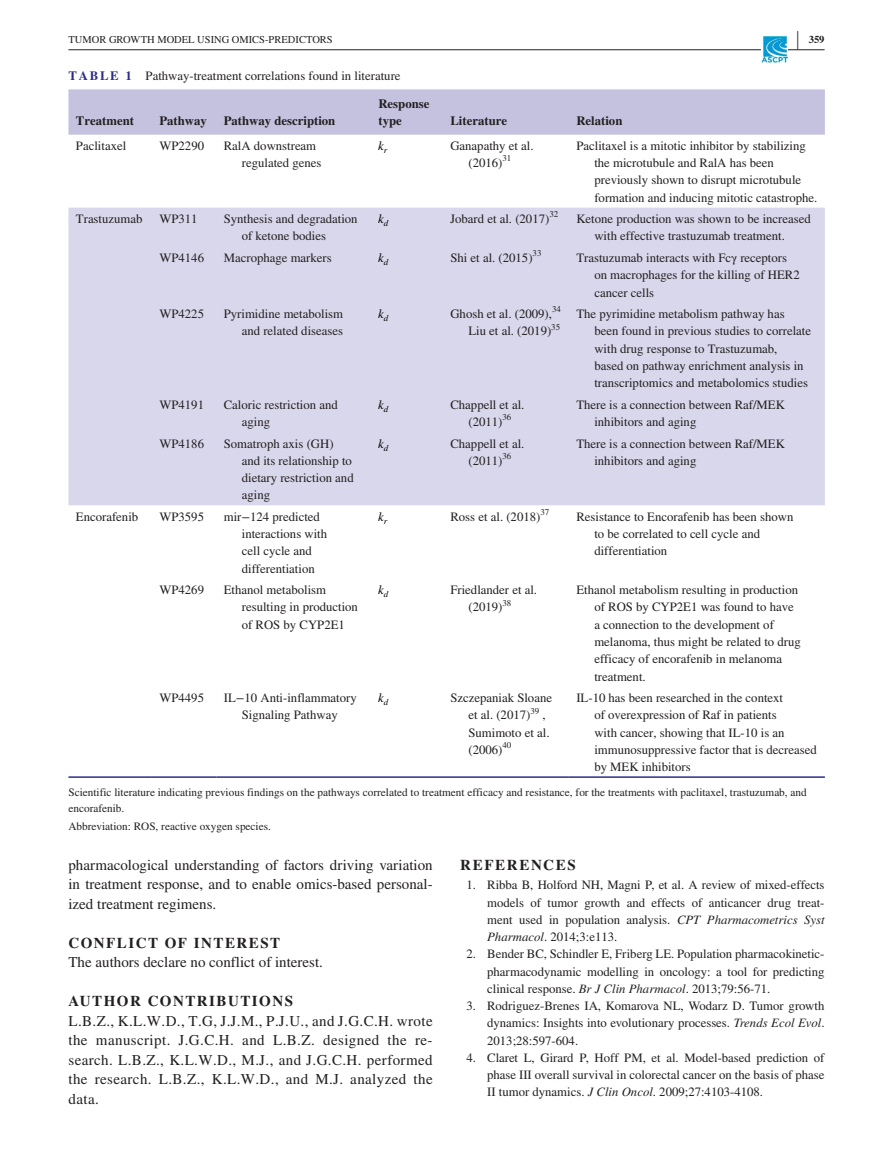
<style>
.page{position:relative;width:893px;height:1174px;background:#fff}
.page>*{position:absolute;margin:0;border:0;box-sizing:border-box;transform-origin:0 0}
.t1{font:700 25.95px "STIX";color:#231f20;scale:.36 1}
.t2{font:15px/19.5px "STIX";color:#231f20;text-align:justify}
.t3{font:700 15px "STIX";letter-spacing:.1em;color:#231f20}
.t4{font:12.75px/17.2px "STIX";color:#231f20}
.t5{font:700 12.75px/17.2px "STIX";color:#231f20}
.t6{font:italic 12.75px "STIX General";color:#000}
.t7{font:11.25px/15.8px "STIX";color:#231f20}
.t8{font:10.5px "STIX";color:#231f20}
.t9{font:700 10.5px "STIX";color:#231f20}
.t10{font:8.85px "STIX";color:#231f20}
.s1{font-weight:700;color:#2c2d8c}
.s2{font-size:12.75px}
.s3{font-style:italic}
</style>
<div class="page">
<hr style="left:68px;top:49px;width:756px;height:1px;background:#231f20">
<img style="left:761px;top:37px;width:26px;height:25px">
<div style="left:68px;top:89px;width:757px;height:46px;background:#c4c2df"></div>
<div style="left:68px;top:208px;width:757px;height:297px;background:#d9d7eb"></div>
<hr style="left:68px;top:776px;width:84px;height:2px;background:#2c2d8c">
<hr style="left:152px;top:776px;width:64px;height:2px;background:#2c2d8c">
<hr style="left:216px;top:776px;width:155px;height:2px;background:#2c2d8c">
<hr style="left:371px;top:776px;width:72px;height:2px;background:#2c2d8c">
<hr style="left:443px;top:776px;width:126px;height:2px;background:#2c2d8c">
<hr style="left:569px;top:776px;width:256px;height:2px;background:#2c2d8c">
<h1 class="t1" style="left:797px;top:25px;width:7px">|</h1>
<p class="t8" style="left:68px;top:32px;width:266px">TUMOR GROWTH MODEL USING OMICS-PREDICTORS</p>
<p class="t9" style="left:809px;top:33px;width:17px">359</p>
<p class="t4" style="left:68px;top:68px;width:334px"><span class="s1">TABLE 1</span> Pathway-treatment correlations found in literature</p>
<p class="t5" style="left:76px;top:112px;width:60px">Treatment</p>
<p class="t5" style="left:159px;top:112px;width:49px">Pathway</p>
<p class="t5" style="left:224px;top:112px;width:113px">Pathway description</p>
<p class="t5" style="left:378px;top:95px;width:52px">Response type</p>
<p class="t5" style="left:450px;top:112px;width:58px">Literature</p>
<p class="t5" style="left:576px;top:112px;width:48px">Relation</p>
<p class="t4" style="left:76px;top:138px;width:52px">Paclitaxel</p>
<p class="t4" style="left:159px;top:138px;width:46px">WP2290</p>
<p class="t4" style="left:242px;top:138px;width:81px;text-indent:-18px">RalA downstream regulated genes</p>
<p class="t6" style="left:378px;top:138px;width:11px">k<sub>r</sub></p>
<p class="t4" style="left:468px;top:138px;width:67px;text-indent:-18px">Ganapathy et al. (2016)</p>
<p class="t10" style="left:502px;top:152px;width:10px">31</p>
<p class="t4" style="left:594px;top:138px;width:224px;text-indent:-18px">Paclitaxel is a mitotic inhibitor by stabilizing the microtubule and RalA has been previously shown to disrupt microtubule formation and inducing mitotic catastrophe.</p>
<p class="t4" style="left:76px;top:211px;width:68px">Trastuzumab</p>
<p class="t4" style="left:159px;top:211px;width:40px">WP311</p>
<p class="t4" style="left:242px;top:211px;width:117px;text-indent:-18px">Synthesis and degradation of ketone bodies</p>
<p class="t6" style="left:378px;top:211px;width:12px">k<sub>d</sub></p>
<p class="t4" style="left:450px;top:211px;width:100px">Jobard et al. (2017)</p>
<p class="t10" style="left:549px;top:208px;width:10px">32</p>
<p class="t4" style="left:594px;top:211px;width:218px;text-indent:-18px">Ketone production was shown to be increased with effective trastuzumab treatment.</p>
<p class="t4" style="left:159px;top:250px;width:46px">WP4146</p>
<p class="t4" style="left:224px;top:250px;width:109px">Macrophage markers</p>
<p class="t6" style="left:378px;top:250px;width:12px">k<sub>d</sub></p>
<p class="t4" style="left:450px;top:250px;width:84px">Shi et al. (2015)</p>
<p class="t10" style="left:533px;top:247px;width:10px">33</p>
<p class="t4" style="left:594px;top:250px;width:207px;text-indent:-18px">Trastuzumab interacts with Fcγ receptors on macrophages for the killing of HER2 cancer cells</p>
<p class="t4" style="left:159px;top:306px;width:46px">WP4225</p>
<p class="t4" style="left:224px;top:306px;width:121px;text-align:right">Pyrimidine metabolism and related diseases</p>
<p class="t6" style="left:378px;top:306px;width:12px">k<sub>d</sub></p>
<p class="t4" style="left:450px;top:306px;width:103px">Ghosh et al. (2009),</p>
<p class="t10" style="left:552px;top:303px;width:10px">34</p>
<p class="t4" style="left:594px;top:306px;width:218px;text-indent:-18px">The pyrimidine metabolism pathway has been found in previous studies to correlate with drug response to Trastuzumab,<br>based on pathway enrichment analysis in transcriptomics and metabolomics studies</p>
<p class="t10" style="left:551px;top:320px;width:10px">35</p>
<p class="t4" style="left:468px;top:323px;width:84px">Liu et al. (2019)</p>
<p class="t4" style="left:159px;top:397px;width:46px">WP4191</p>
<p class="t4" style="left:242px;top:397px;width:98px;text-indent:-18px">Caloric restriction and aging</p>
<p class="t6" style="left:378px;top:397px;width:12px">k<sub>d</sub></p>
<p class="t4" style="left:450px;top:397px;width:76px;text-align:center">Chappell et al. (2011)</p>
<p class="t10" style="left:502px;top:411px;width:10px">36</p>
<p class="t4" style="left:159px;top:435px;width:46px">WP4186</p>
<p class="t4" style="left:242px;top:435px;width:113px;text-indent:-18px">Somatroph axis (GH) and its relationship to dietary restriction and aging</p>
<p class="t6" style="left:378px;top:436px;width:12px">k<sub>d</sub></p>
<p class="t4" style="left:450px;top:435px;width:76px;text-align:center">Chappell et al. (2011)</p>
<p class="t10" style="left:502px;top:450px;width:10px">36</p>
<p class="t4" style="left:594px;top:397px;width:192px;text-indent:-18px">There is a connection between Raf/MEK inhibitors and aging</p>
<p class="t4" style="left:594px;top:435px;width:192px;text-indent:-18px">There is a connection between Raf/MEK inhibitors and aging</p>
<p class="t4" style="left:76px;top:509px;width:64px">Encorafenib</p>
<p class="t4" style="left:159px;top:509px;width:46px">WP3595</p>
<p class="t4" style="left:242px;top:509px;width:87px;text-indent:-18px">mir−124 predicted interactions with cell cycle and differentiation</p>
<p class="t6" style="left:378px;top:509px;width:11px">k<sub>r</sub></p>
<p class="t4" style="left:450px;top:509px;width:100px">Ross et al. (2018)<sup>37</sup></p>
<p class="t4" style="left:594px;top:509px;width:201px;text-indent:-18px">Resistance to Encorafenib has been shown to be correlated to cell cycle and differentiation</p>
<p class="t4" style="left:159px;top:582px;width:46px">WP4269</p>
<p class="t4" style="left:242px;top:582px;width:118px;text-indent:-18px">Ethanol metabolism resulting in production of ROS by CYP2E1</p>
<p class="t6" style="left:378px;top:582px;width:12px">k<sub>d</sub></p>
<p class="t4" style="left:468px;top:582px;width:70px;text-indent:-18px">Friedlander et al. (2019)</p>
<p class="t4" style="left:594px;top:582px;width:208px;text-indent:-18px">Ethanol metabolism resulting in production of ROS by CYP2E1 was found to have a connection to the development of melanoma, thus might be related to drug efficacy of encorafenib in melanoma treatment.</p>
<p class="t10" style="left:502px;top:596px;width:10px">38</p>
<p class="t4" style="left:159px;top:690px;width:46px">WP4495</p>
<p class="t4" style="left:224px;top:690px;width:135px;text-align:center">IL−10 Anti-inflammatory<br>Signaling Pathway</p>
<p class="t6" style="left:378px;top:690px;width:12px">k<sub>d</sub></p>
<p class="t4" style="left:450px;top:690px;width:103px;text-align:center">Szczepaniak Sloane et al. (2017)</p>
<p class="t4" style="left:594px;top:690px;width:224px;text-indent:-18px">IL-10 has been researched in the context<br>of overexpression of Raf in patients<br>with cancer, showing that IL-10 is an immunosuppressive factor that is decreased by MEK inhibitors</p>
<p class="t7" style="left:68px;top:785px;width:740px">Scientific literature indicating previous findings on the pathways correlated to treatment efficacy and resistance, for the treatments with paclitaxel, trastuzumab, and encorafenib.</p>
<p class="t7" style="left:68px;top:818px;width:204px">Abbreviation: ROS, reactive oxygen species.</p>
<p class="t10" style="left:530px;top:704px;width:17px">39 <span class="s2">,</span></p>
<p class="t4" style="left:468px;top:724px;width:83px">Sumimoto et al. (2006)</p>
<p class="t10" style="left:502px;top:739px;width:10px">40</p>
<p class="t2" style="left:68px;top:856px;width:366px">pharmacological understanding of factors driving variation in treatment response, and to enable omics-based personal&shy;ized treatment regimens.</p>
<p class="t3" style="left:68px;top:934px;width:213px">CONFLICT OF INTEREST</p>
<p class="t2" style="left:68px;top:953px;width:256px">The authors declare no conflict of interest.</p>
<p class="t3" style="left:68px;top:992px;width:226px">AUTHOR CONTRIBUTIONS</p>
<p class="t2" style="left:68px;top:1012px;width:366px">L.B.Z., K.L.W.D., T.G, J.J.M., P.J.U., and J.G.C.H. wrote the manuscript. J.G.C.H. and L.B.Z. designed the re&shy;search. L.B.Z., K.L.W.D., M.J., and J.G.C.H. performed the research. L.B.Z., K.L.W.D., and M.J. analyzed the data.</p>
<p class="t3" style="left:460px;top:856px;width:117px">REFERENCES</p>
<p class="t4" style="left:487px;top:877px;width:339px;text-align:justify;text-indent:-21px">1. Ribba B, Holford NH, Magni P, et al. A review of mixed-effects models of tumor growth and effects of anticancer drug treat&shy;ment used in population analysis. <span class="s3">CPT Pharmacometrics Syst Pharmacol</span>. 2014;3:e113.</p>
<p class="t4" style="left:487px;top:946px;width:339px;text-align:justify;text-indent:-21px">2. Bender BC, Schindler E, Friberg LE. Population pharmacokinetic&shy;pharmacodynamic modelling in oncology: a tool for predicting clinical response. <span class="s3">Br J Clin Pharmacol</span>. 2013;79:56-71.</p>
<p class="t4" style="left:487px;top:998px;width:339px;text-align:justify;text-indent:-21px">3. Rodriguez-Brenes IA, Komarova NL, Wodarz D. Tumor growth dynamics: Insights into evolutionary processes. <span class="s3">Trends Ecol Evol</span>.<br>2013;28:597-604.</p>
<p class="t4" style="left:487px;top:1050px;width:339px;text-align:justify;text-indent:-21px">4. Claret L, Girard P, Hoff PM, et al. Model-based prediction of phase III overall survival in colorectal cancer on the basis of phase II tumor dynamics. <span class="s3">J Clin Oncol</span>. 2009;27:4103-4108.</p>
</div>
